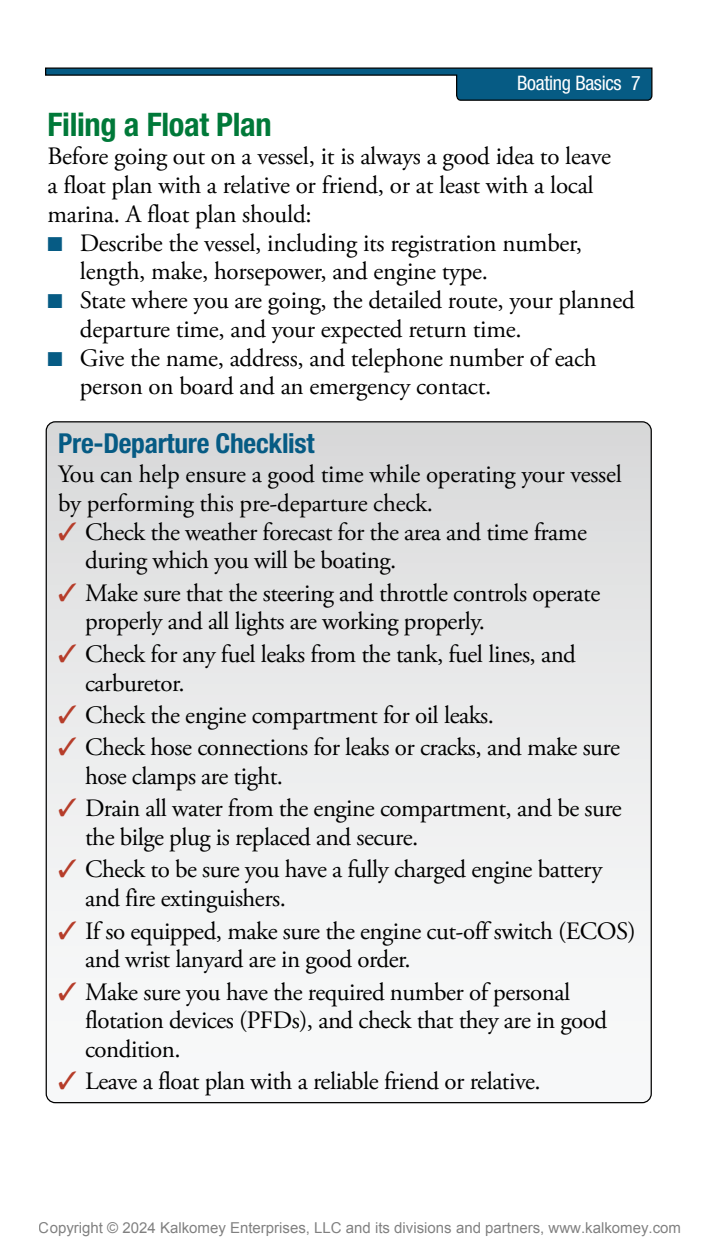
<style>
.page{position:relative;width:720px;height:1260px;background:#fff}
.page>*{position:absolute;margin:0;border:0;box-sizing:border-box;transform-origin:0 0}
.t1{font:700 condensed 32.5px "Helvetica Neue LT Std";letter-spacing:-.01em;color:#007939}
.t2{font:700 condensed 27.5px "Helvetica Neue LT Std";letter-spacing:-.01em;color:#065b84}
.t3{font:25px/28.8px "Adobe Garamond Pro";letter-spacing:-.02em;color:#000}
.t4{font:condensed 20px "Helvetica Neue LT Std";letter-spacing:-.02em;color:#fff}
.t5{font:15px "Arial";color:rgb(0 0 0/.5)}
.s1{color:#065b84}
.s2{color:#b63d2a}
</style>
<div class="page">
<svg style="left:45px;top:67px;width:608px;height:34px"></svg>
<svg style="left:46px;top:422px;width:605px;height:681px"></svg>
<p class="t4" style="left:517px;top:71px;width:125px">Boating Basics 7</p>
<h1 class="t1" style="left:48px;top:104px;width:226px">Filing a Float Plan</h1>
<p class="t3" style="left:48px;top:143px;width:565px">Before going out on a vessel, it is always a good idea to leave a float plan with a relative or friend, or at least with a local marina. A float plan should:</p>
<p class="t3" style="left:80px;top:229px;width:504px;text-indent:-32px"><span class="s1">■</span> Describe the vessel, including its registration number, length, make, horsepower, and engine type.</p>
<p class="t3" style="left:80px;top:287px;width:556px;text-indent:-32px"><span class="s1">■</span> State where you are going, the detailed route, your planned departure time, and your expected return time.</p>
<p class="t3" style="left:80px;top:344px;width:518px;text-indent:-32px"><span class="s1">■</span> Give the name, address, and telephone number of each person on board and an emergency contact.</p>
<p class="t2" style="left:58px;top:427px;width:258px">Pre-Departure Checklist</p>
<p class="t3" style="left:58px;top:461px;width:565px">You can help ensure a good time while operating your vessel by performing this pre-departure check.</p>
<p class="t3" style="left:85px;top:518px;width:503px;text-indent:-27px"><span class="s2">✓</span> Check the weather forecast for the area and time frame during which you will be boating.</p>
<p class="t3" style="left:85px;top:579px;width:517px;text-indent:-27px"><span class="s2">✓</span> Make sure that the steering and throttle controls operate properly and all lights are working properly.</p>
<p class="t3" style="left:85px;top:640px;width:492px;text-indent:-27px"><span class="s2">✓</span> Check for any fuel leaks from the tank, fuel lines, and carburetor.</p>
<p class="t3" style="left:58px;top:701px;width:437px"><span class="s2">✓</span> Check the engine compartment for oil leaks.</p>
<p class="t3" style="left:85px;top:734px;width:536px;text-indent:-27px"><span class="s2">✓</span> Check hose connections for leaks or cracks, and make sure hose clamps are tight.</p>
<p class="t3" style="left:85px;top:795px;width:538px;text-indent:-27px"><span class="s2">✓</span> Drain all water from the engine compartment, and be sure the bilge plug is replaced and secure.</p>
<p class="t3" style="left:85px;top:856px;width:519px;text-indent:-27px"><span class="s2">✓</span> Check to be sure you have a fully charged engine battery and fire extinguishers.</p>
<p class="t3" style="left:85px;top:917px;width:552px;text-indent:-27px"><span class="s2">✓</span> If so equipped, make sure the engine cut-off switch (ECOS) and wrist lanyard are in good order.</p>
<p class="t3" style="left:85px;top:978px;width:524px;text-indent:-27px"><span class="s2">✓</span> Make sure you have the required number of personal flotation devices (PFDs), and check that they are in good condition.</p>
<p class="t3" style="left:58px;top:1068px;width:484px"><span class="s2">✓</span> Leave a float plan with a reliable friend or relative.</p>
<p class="t5" style="left:39px;top:1218px;width:644px">Copyright © 2024 Kalkomey Enterprises, LLC and its divisions and partners, www.kalkomey.com</p>
</div>
